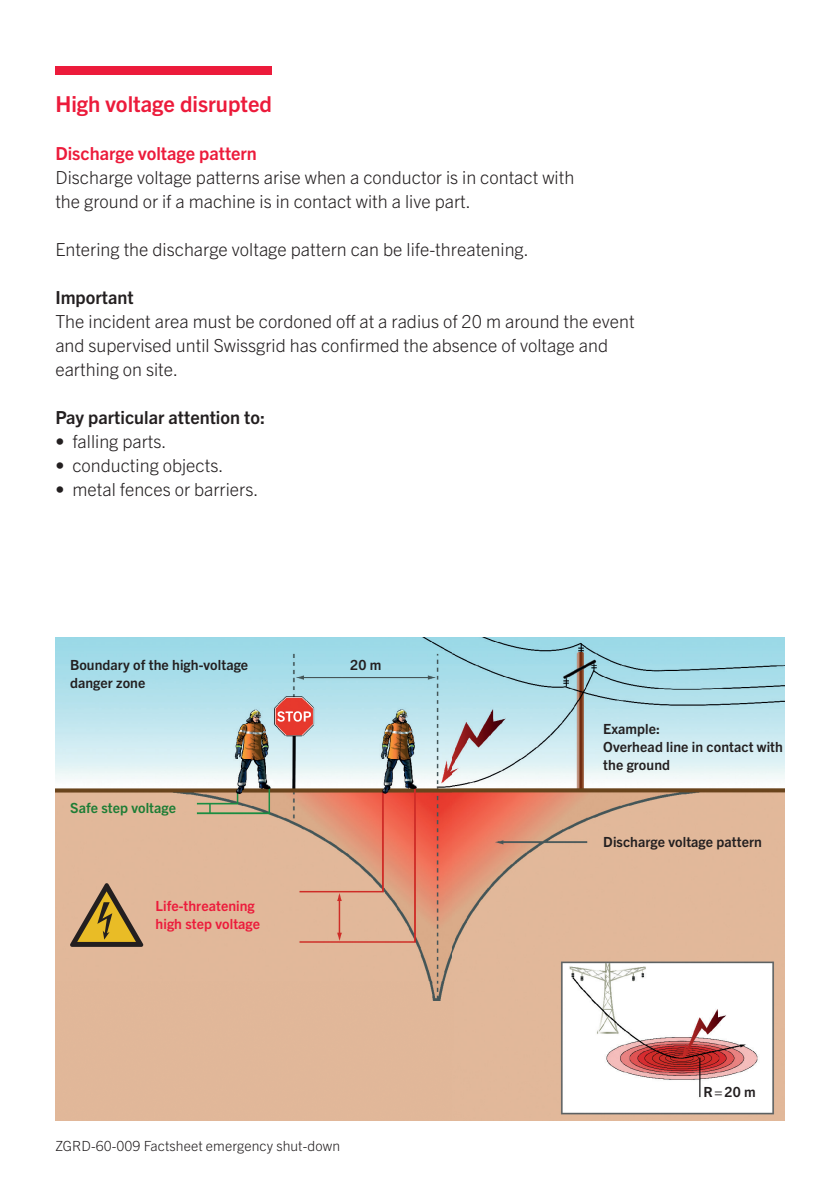
<style>
.page{position:relative;width:840px;height:1191px;background:#fff}
.page>*{position:absolute;margin:0;border:0;box-sizing:border-box;transform-origin:0 0}
.t1{font:700 22px "Trade Gothic Next LT Pro";color:#ec1b3b}
.t2{font:300 18px/24px "Trade Gothic Next LT Pro";color:#231f20}
.t3{font:700 18px "Trade Gothic Next LT Pro";color:#231f20}
.t4{font:700 18px "Trade Gothic Next LT Pro";color:#ec1b3b}
.t5{font:700 14px/18px "Trade Gothic Next LT Pro";letter-spacing:.005em;color:#231f20}
.t6{font:300 14px "Trade Gothic Next LT Pro";letter-spacing:.005em;color:#231f20}
.t7{font:700 14px/18px "Trade Gothic Next LT Pro";letter-spacing:.005em;color:#ec1b3b}
.t8{font:700 14px "Trade Gothic Next LT Pro";letter-spacing:.005em;color:#1d7d35}
</style>
<div class="page">
<img style="left:55px;top:637px;width:729px;height:483px">
<svg style="left:277px;top:711px;width:34px;height:10px"></svg>
<svg style="left:70px;top:883px;width:73px;height:64px;background:#b2915a"></svg>
<div style="left:55px;top:66px;width:217px;height:9px;background:#ec1b3b"></div>
<p class="t1" style="left:55px;top:88px;width:218px">High voltage disrupted</p>
<p class="t4" style="left:55px;top:141px;width:203px">Discharge voltage pattern</p>
<p class="t2" style="left:55px;top:164px;width:520px">Discharge voltage patterns arise when a conductor is in contact with the ground or if a machine is in contact with a live part.</p>
<p class="t2" style="left:55px;top:236px;width:474px">Entering the discharge voltage pattern can be life-threatening.</p>
<p class="t3" style="left:55px;top:285px;width:80px">Important</p>
<p class="t2" style="left:55px;top:308px;width:580px">The incident area must be cordoned off at a radius of 20 m around the event and supervised until Swissgrid has confirmed the absence of voltage and earthing on site.</p>
<p class="t3" style="left:55px;top:405px;width:211px">Pay particular attention to:</p>
<p class="t2" style="left:55px;top:428px;width:113px">• falling parts.</p>
<p class="t2" style="left:55px;top:452px;width:169px">• conducting objects.</p>
<p class="t2" style="left:55px;top:476px;width:204px">• metal fences or barriers.</p>
<p class="t5" style="left:70px;top:655px;width:179px">Boundary of the high-voltage</p>
<p class="t5" style="left:350px;top:655px;width:33px">20 m</p>
<p class="t5" style="left:70px;top:673px;width:77px">danger zone</p>
<p class="t8" style="left:70px;top:798px;width:107px">Safe step voltage</p>
<p class="t7" style="left:155px;top:896px;width:106px">Life-threatening high step voltage</p>
<p class="t6" style="left:55px;top:1136px;width:286px">ZGRD-60-009 Factsheet emergency shut-down</p>
<p class="t5" style="left:603px;top:719px;width:181px">Example:<br>Overhead line in contact with the ground</p>
<p class="t5" style="left:603px;top:832px;width:160px">Discharge voltage pattern</p>
<p class="t5" style="left:703px;top:1081px;width:54px">R = 20 m</p>
</div>
